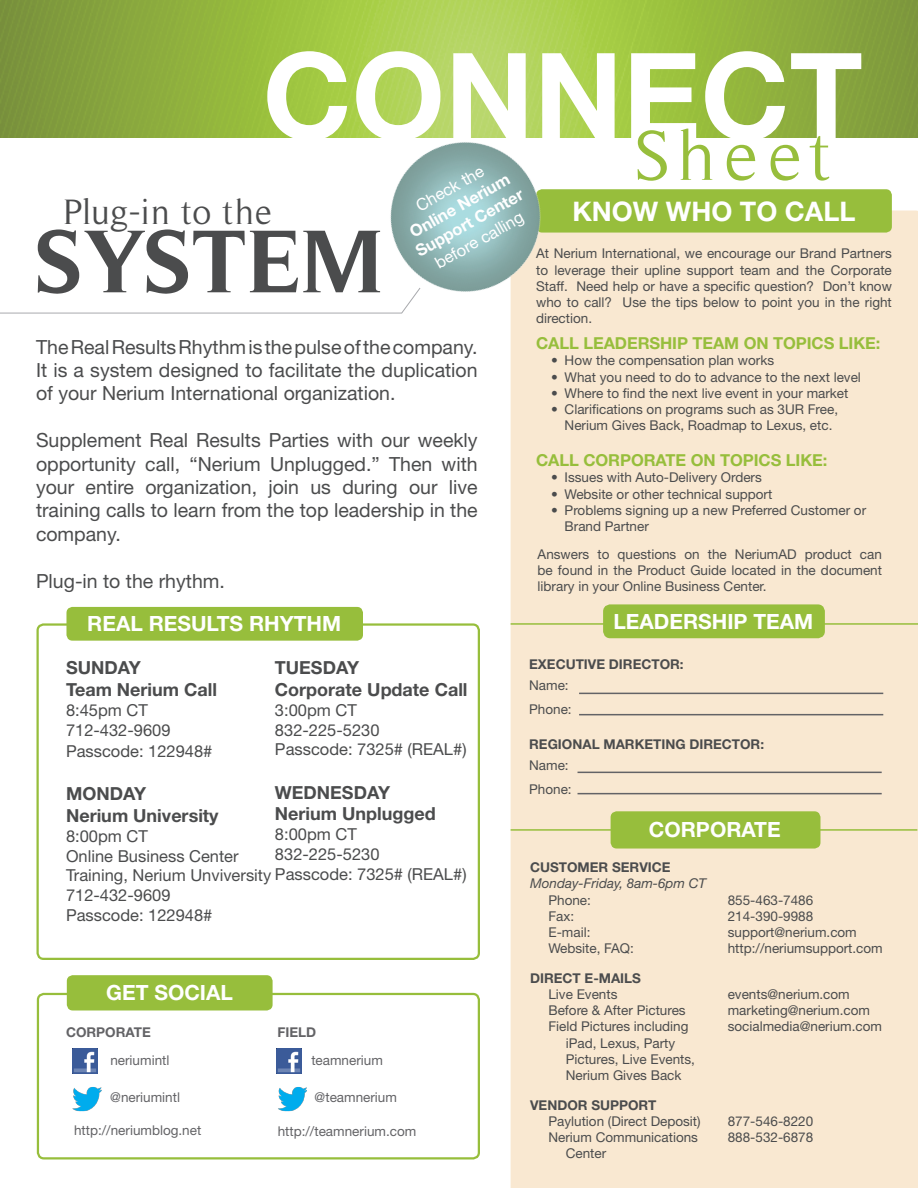
<style>
.page{position:relative;width:918px;height:1188px;background:#fff}
.page>*{position:absolute;margin:0;border:0;box-sizing:border-box;transform-origin:0 0}
.t1{font:700 120px "Helvetica Neue LT Std";color:#fff}
.t2{font:700 90px "Timeless";color:#4b4c4d}
.t3{font:72px "Timeless";letter-spacing:.11em;color:#97be3c}
.t4{font:36px "Timeless";letter-spacing:.025em;color:#4b4c4d}
.t5{font:700 27px "Helvetica Neue LT Std";color:#fff}
.t6{font:700 21px "Helvetica Neue LT Std";color:#fff}
.t7{font:19.5px/23.4px "Helvetica Neue LT Std";color:#4b4c4d;text-align:justify}
.t8{font:700 18px "Helvetica Neue LT Std";color:#4b4c4d}
.t9{font:16.5px "Helvetica Neue LT Std";color:#4b4c4d}
.t10{font:700 16.5px "Helvetica Neue LT Std";letter-spacing:-.005em;color:#97be3c}
.t11{font:700 16.5px/19.8px "Helvetica Neue LT Std";color:#fff;text-align:center}
.t12{font:13.5px/16.2px "Helvetica Neue LT Std";color:#4b4c4d;text-align:justify}
.t13{font:700 13.5px "Helvetica Neue LT Std";color:#4b4c4d}
.t14{font:13.5px "Helvetica Neue LT Std";color:#636366}
.t15{font:italic 13.5px "Helvetica Neue LT Std";color:#4b4c4d}
.t16{font:700 13.5px "Helvetica Neue LT Std";color:#636366}
.s1{font-weight:400}
</style>
<div class="page">
<img style="left:0;top:0;width:918px;height:137px">
<div style="left:511px;top:210px;width:407px;height:978px;background:#f9e8d1"></div>
<div style="left:37px;top:993px;width:443px;height:167px;border:2px solid #97be3c;border-radius:6px"></div>
<div style="left:67px;top:975px;width:206px;height:36px;background:#97be3c;border-radius:6px"></div>
<img style="left:72px;top:1048px;width:25px;height:25px">
<img style="left:72px;top:1087px;width:30px;height:24px">
<img style="left:276px;top:1048px;width:25px;height:25px">
<img style="left:278px;top:1087px;width:28px;height:24px">
<svg style="left:0;top:312px;width:350px;height:2px"></svg>
<div style="left:536px;top:189px;width:356px;height:44px;background:#97be3c;border-radius:6px"></div>
<hr style="left:511px;top:829px;width:406px;height:2px;background:#97be3c">
<div style="left:611px;top:811px;width:209px;height:38px;background:#97be3c;border-radius:6px"></div>
<hr style="left:578px;top:772px;width:304px;height:1px;background:#636366">
<hr style="left:578px;top:793px;width:304px;height:1px;background:#636366">
<hr style="left:579px;top:693px;width:304px;height:1px;background:#636366">
<hr style="left:579px;top:714px;width:304px;height:1px;background:#636366">
<hr style="left:511px;top:623px;width:407px;height:2px;background:#97be3c">
<div style="left:604px;top:606px;width:220px;height:31px;background:#97be3c;border-radius:6px"></div>
<div style="left:603px;top:604px;width:222px;height:34px;border:2px solid #97be3c;border-radius:6px"></div>
<div style="left:36px;top:623px;width:444px;height:337px;border:2px solid #97be3c;border-radius:6px"></div>
<div style="left:66px;top:607px;width:297px;height:34px;background:#97be3c;border-radius:6px"></div>
<img style="left:350px;top:100px;width:233px;height:233px">
<p class="t1" style="left:263px;top:22px;width:602px">CONNECT</p>
<p class="t3" style="left:633px;top:115px;width:199px">Sheet</p>
<p class="t11" style="left:392px;top:210px;width:122px;rotate:-30deg"><span class="s1">Check the<br></span>Online Nerium<br>Support Center <span class="s1">before calling</span></p>
<p class="t4" style="left:63px;top:192px;width:211px">Plug-in to the</p>
<p class="t5" style="left:572px;top:194px;width:285px">KNOW WHO TO CALL</p>
<p class="t12" style="left:536px;top:245px;width:357px">At Nerium International, we encourage our Brand Partners to leverage their upline support team and the Corporate Staff. Need help or have a specific question? Don’t know who to call? Use the tips below to point you in the right direction.</p>
<p class="t10" style="left:536px;top:333px;width:346px">CALL LEADERSHIP TEAM ON TOPICS LIKE:</p>
<p class="t12" style="left:551px;top:352px;width:225px">• How the compensation plan works</p>
<p class="t12" style="left:551px;top:369px;width:311px">• What you need to do to advance to the next level</p>
<p class="t12" style="left:551px;top:385px;width:299px">• Where to find the next live event in your market</p>
<p class="t12" style="left:551px;top:401px;width:289px;text-align:center">• Clarifications on programs such as 3UR Free,<br>Nerium Gives Back, Roadmap to Lexus, etc.</p>
<p class="t10" style="left:536px;top:450px;width:293px">CALL CORPORATE ON TOPICS LIKE:</p>
<p class="t12" style="left:551px;top:469px;width:212px">• Issues with Auto-Delivery Orders</p>
<p class="t12" style="left:551px;top:486px;width:223px">• Website or other technical support</p>
<p class="t12" style="left:565px;top:502px;width:303px;text-indent:-14px">• Problems signing up a new Preferred Customer or<br>Brand Partner</p>
<p class="t2" style="left:36px;top:208px;width:349px">SYSTEM</p>
<p class="t7" style="left:36px;top:335px;width:443px">The Real Results Rhythm is the pulse of the company.<br>It is a system designed to facilitate the duplication of your Nerium International organization.</p>
<p class="t7" style="left:36px;top:428px;width:443px">Supplement Real Results Parties with our weekly opportunity call, “Nerium Unplugged.” Then with your entire organization, join us during our live training calls to learn from the top leadership in the company.</p>
<p class="t7" style="left:36px;top:569px;width:190px">Plug-in to the rhythm.</p>
<p class="t12" style="left:538px;top:546px;width:346px">Answers to questions on the NeriumAD product can be found in the Product Guide located in the document library in your Online Business Center.</p>
<p class="t6" style="left:87px;top:611px;width:255px">REAL RESULTS RHYTHM</p>
<p class="t8" style="left:66px;top:657px;width:76px">SUNDAY</p>
<p class="t8" style="left:66px;top:678px;width:153px">Team Nerium Call</p>
<p class="t9" style="left:66px;top:700px;width:83px">8:45pm CT</p>
<p class="t9" style="left:66px;top:720px;width:106px">712-432-9609</p>
<p class="t9" style="left:66px;top:741px;width:148px">Passcode: 122948#</p>
<p class="t8" style="left:66px;top:783px;width:82px">MONDAY</p>
<p class="t8" style="left:66px;top:804px;width:154px">Nerium University</p>
<p class="t9" style="left:66px;top:826px;width:83px">8:00pm CT</p>
<p class="t9" style="left:66px;top:846px;width:174px">Online Business Center</p>
<p class="t9" style="left:66px;top:866px;width:207px">Training, Nerium Unviversity</p>
<p class="t9" style="left:66px;top:885px;width:106px">712-432-9609</p>
<p class="t9" style="left:66px;top:905px;width:148px">Passcode: 122948#</p>
<p class="t8" style="left:275px;top:657px;width:86px">TUESDAY</p>
<p class="t8" style="left:275px;top:678px;width:194px">Corporate Update Call</p>
<p class="t9" style="left:275px;top:700px;width:83px">3:00pm CT</p>
<p class="t9" style="left:275px;top:720px;width:106px">832-225-5230</p>
<p class="t9" style="left:275px;top:740px;width:193px">Passcode: 7325# (REAL#)</p>
<p class="t8" style="left:275px;top:781px;width:117px">WEDNESDAY</p>
<p class="t8" style="left:275px;top:803px;width:162px">Nerium Unplugged</p>
<p class="t9" style="left:275px;top:824px;width:83px">8:00pm CT</p>
<p class="t9" style="left:275px;top:844px;width:106px">832-225-5230</p>
<p class="t9" style="left:275px;top:864px;width:193px">Passcode: 7325# (REAL#)</p>
<p class="t6" style="left:106px;top:980px;width:128px">GET SOCIAL</p>
<p class="t16" style="left:66px;top:1024px;width:86px">CORPORATE</p>
<p class="t16" style="left:277px;top:1024px;width:40px">FIELD</p>
<p class="t14" style="left:110px;top:1052px;width:61px">neriumintl</p>
<p class="t14" style="left:110px;top:1089px;width:71px">@neriumintl</p>
<p class="t14" style="left:311px;top:1052px;width:73px">teamnerium</p>
<p class="t14" style="left:315px;top:1089px;width:84px">@teamnerium</p>
<p class="t14" style="left:74px;top:1122px;width:129px">http://neriumblog.net</p>
<p class="t14" style="left:278px;top:1123px;width:140px">http://teamnerium.com</p>
<p class="t6" style="left:613px;top:608px;width:201px">LEADERSHIP TEAM</p>
<p class="t13" style="left:529px;top:656px;width:156px">EXECUTIVE DIRECTOR:</p>
<p class="t12" style="left:529px;top:677px;width:41px">Name:</p>
<p class="t12" style="left:529px;top:701px;width:44px">Phone:</p>
<p class="t13" style="left:529px;top:736px;width:236px">REGIONAL MARKETING DIRECTOR:</p>
<p class="t12" style="left:529px;top:757px;width:41px">Name:</p>
<p class="t12" style="left:529px;top:781px;width:44px">Phone:</p>
<p class="t6" style="left:649px;top:817px;width:133px">CORPORATE</p>
<p class="t13" style="left:530px;top:859px;width:142px">CUSTOMER SERVICE</p>
<p class="t15" style="left:530px;top:875px;width:178px">Monday-Friday, 8am-6pm CT</p>
<p class="t12" style="left:548px;top:891px;width:44px">Phone:</p>
<p class="t12" style="left:728px;top:891px;width:87px">855-463-7486</p>
<p class="t12" style="left:548px;top:908px;width:27px">Fax:</p>
<p class="t12" style="left:728px;top:908px;width:87px">214-390-9988</p>
<p class="t12" style="left:548px;top:924px;width:44px">E-mail:</p>
<p class="t12" style="left:728px;top:924px;width:131px">support@nerium.com</p>
<p class="t12" style="left:548px;top:940px;width:87px">Website, FAQ:</p>
<p class="t12" style="left:728px;top:940px;width:157px">http://neriumsupport.com</p>
<p class="t13" style="left:530px;top:970px;width:112px">DIRECT E-MAILS</p>
<p class="t12" style="left:548px;top:986px;width:71px">Live Events</p>
<p class="t12" style="left:728px;top:986px;width:124px">events@nerium.com</p>
<p class="t12" style="left:548px;top:1002px;width:139px">Before &amp; After Pictures</p>
<p class="t12" style="left:728px;top:1002px;width:144px">marketing@nerium.com</p>
<p class="t12" style="left:548px;top:1018px;width:142px">Field Pictures including</p>
<p class="t12" style="left:728px;top:1018px;width:156px">socialmedia@nerium.com</p>
<p class="t12" style="left:566px;top:1035px;width:131px">iPad, Lexus, Party<br>Pictures, Live Events,</p>
<p class="t12" style="left:566px;top:1067px;width:117px">Nerium Gives Back</p>
<p class="t13" style="left:530px;top:1097px;width:128px">VENDOR SUPPORT</p>
<p class="t12" style="left:548px;top:1113px;width:154px">Paylution (Direct Deposit)</p>
<p class="t12" style="left:728px;top:1113px;width:87px">877-546-8220</p>
<p class="t12" style="left:548px;top:1129px;width:151px">Nerium Communications</p>
<p class="t12" style="left:728px;top:1129px;width:87px">888-532-6878</p>
<p class="t12" style="left:566px;top:1145px;width:42px">Center</p>
</div>
